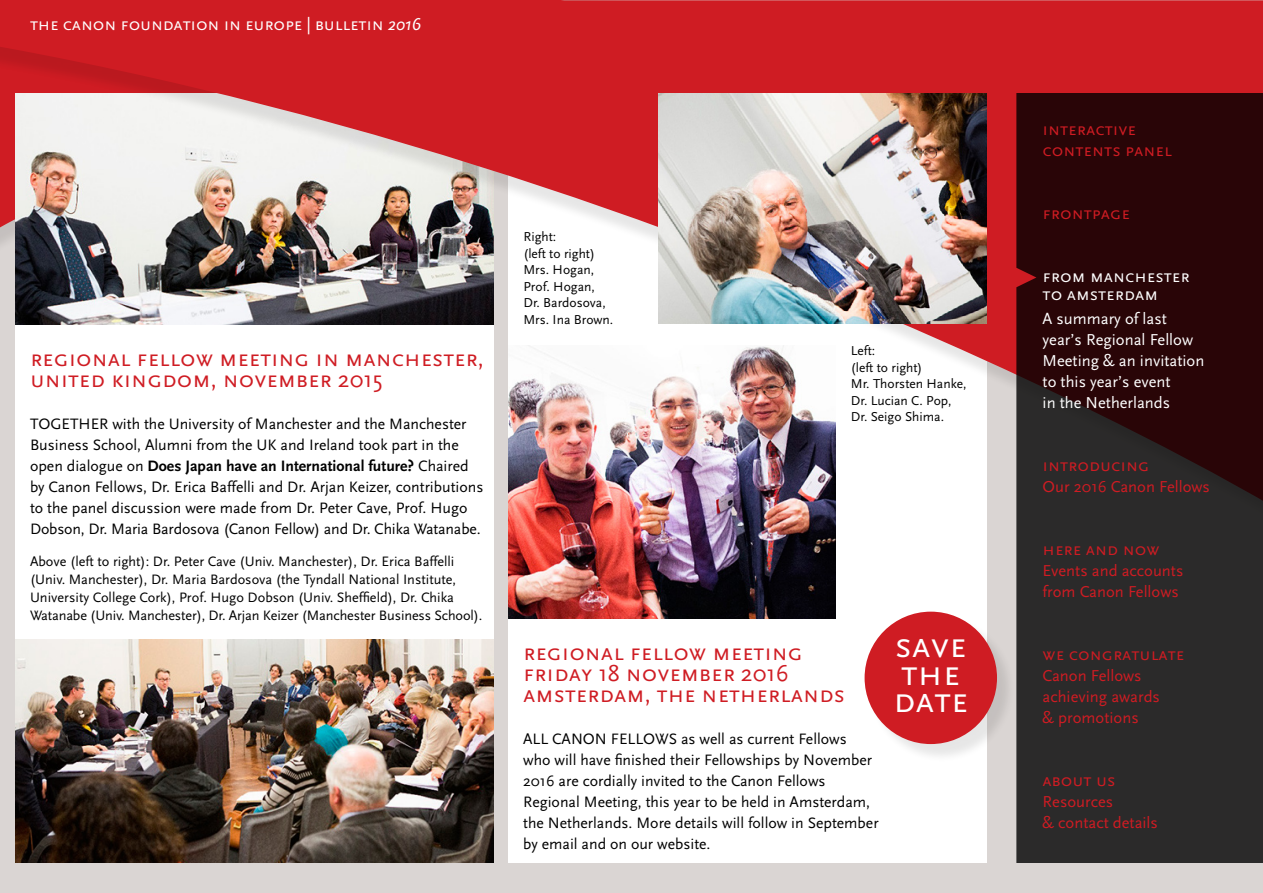
<style>
.page{position:relative;width:1263px;height:893px;background:#dad5d3}
.page>*{position:absolute;margin:0;border:0;box-sizing:border-box;transform-origin:0 0}
.t1{font:36.75px/27.6px "Scala Sans Caps";color:#fff}
.t2{font:24px/21px "Scala Sans Caps";color:#cf1c23}
.t3{font:18px/21px "Scala Sans Caps";color:#cf1c23}
.t4{font:18px/18px "Scala Sans Caps";letter-spacing:-.01em;color:#fff}
.t5{font:16.5px/21px "Scala Sans";color:#cf1c23}
.t6{font:16.5px/21px "Scala Sans";color:#fff}
.t7{font:15.75px/21px "Scala Sans";color:#000}
.t8{font:14.25px/18px "Scala Sans";color:#000}
.t9{font:13.5px/16.5px "Scala Sans";color:#000}
.s1{font-family:"Scala Sans";font-style:italic}
.s2{font-family:"Scala Sans"}
.s3{font-weight:700}
</style>
<div class="page">
<div style="left:15px;top:93px;width:478px;height:770px;background:#fff"></div>
<div style="left:508px;top:156px;width:478px;height:707px;background:#fff"></div>
<img style="left:15px;top:639px;width:478px;height:224px">
<img style="left:508px;top:528px;width:328px;height:90px">
<div style="left:0;top:11px;width:1263px;height:517px;background:#000;opacity:.1"></div>
<img style="left:0;top:0;width:1263px;height:501px">
<img style="left:659px;top:93px;width:327px;height:231px">
<div style="left:867px;top:614px;width:148px;height:149px;background:#000;opacity:.1"></div>
<div style="left:864px;top:612px;width:133px;height:132px;background:#cf1c23;border-radius:50%"></div>
<svg style="left:1016px;top:93px;width:247px;height:770px;fill:#2b2a2a"></svg>
<p class="t4" style="left:30px;top:15px;width:393px">the canon foundation in europe | bulletin <span class="s1">2016</span></p>
<h2 class="t2" style="left:30px;top:348px;width:455px">regional fellow meeting in manchester, united kingdom, november <span class="s2">2015</span></h2>
<p class="t7" style="left:30px;top:414px;width:455px">TOGETHER with the University of Manchester and the Manchester Business School, Alumni from the UK and Ireland took part in the open dialogue on <span class="s3">Does Japan have an International future?</span> Chaired by Canon Fellows, Dr. Erica Baffelli and Dr. Arjan Keizer, contributions to the panel discussion were made from Dr. Peter Cave, Prof. Hugo Dobson, Dr. Maria Bardosova (Canon Fellow) and Dr. Chika Watanabe.</p>
<p class="t8" style="left:30px;top:552px;width:454px">Above (left to right): Dr. Peter Cave (Univ. Manchester), Dr. Erica Baffelli (Univ. Manchester), Dr. Maria Bardosova (the Tyndall National Institute, University College Cork), Prof. Hugo Dobson (Univ. Sheffield), Dr. Chika Watanabe (Univ. Manchester), Dr. Arjan Keizer (Manchester Business School).</p>
<p class="t9" style="left:523px;top:229px;width:91px">Right:<br>(left to right)<br>Mrs. Hogan,<br>Prof. Hogan,<br>Dr. Bardosova,<br>Mrs. Ina Brown.</p>
<p class="t9" style="left:851px;top:343px;width:117px">Left:<br>(left to right)<br>Mr. Thorsten Hanke,<br>Dr. Lucian C. Pop,<br>Dr. Seigo Shima.</p>
<h2 class="t2" style="left:523px;top:642px;width:323px">regional fellow meeting friday <span class="s2">18</span> november <span class="s2">2016 </span>amsterdam, the netherlands</h2>
<p class="t7" style="left:523px;top:729px;width:357px">ALL CANON FELLOWS as well as current Fellows<br>who will have finished their Fellowships by November 2016 are cordially invited to the Canon Fellows Regional Meeting, this year to be held in Amsterdam, the Netherlands. More details will follow in September by email and on our website.</p>
<h1 class="t1" style="left:893px;top:632px;width:77px">save the date</h1>
<p class="t3" style="left:1042px;top:119px;width:131px">interactive contents panel</p>
<p class="t3" style="left:1042px;top:203px;width:89px">frontpage</p>
<p class="t4" style="left:1042px;top:267px;width:149px">from manchester to amsterdam</p>
<p class="t6" style="left:1042px;top:308px;width:163px">A summary of last year’s Regional Fellow<br>Meeting &amp; an invitation to this year’s event<br>in the Netherlands</p>
<p class="t3" style="left:1042px;top:455px;width:108px">introducing</p>
<p class="t5" style="left:1042px;top:476px;width:169px">Our 2016 Canon Fellows</p>
<p class="t3" style="left:1042px;top:539px;width:118px">here and now</p>
<p class="t5" style="left:1042px;top:560px;width:142px">Events and accounts from Canon Fellows</p>
<p class="t3" style="left:1042px;top:644px;width:143px">we congratulate</p>
<p class="t5" style="left:1042px;top:665px;width:119px">Canon Fellows achieving awards &amp; promotions</p>
<p class="t3" style="left:1042px;top:770px;width:74px">about us</p>
<p class="t5" style="left:1042px;top:791px;width:117px">Resources<br>&amp; contact details</p>
</div>
